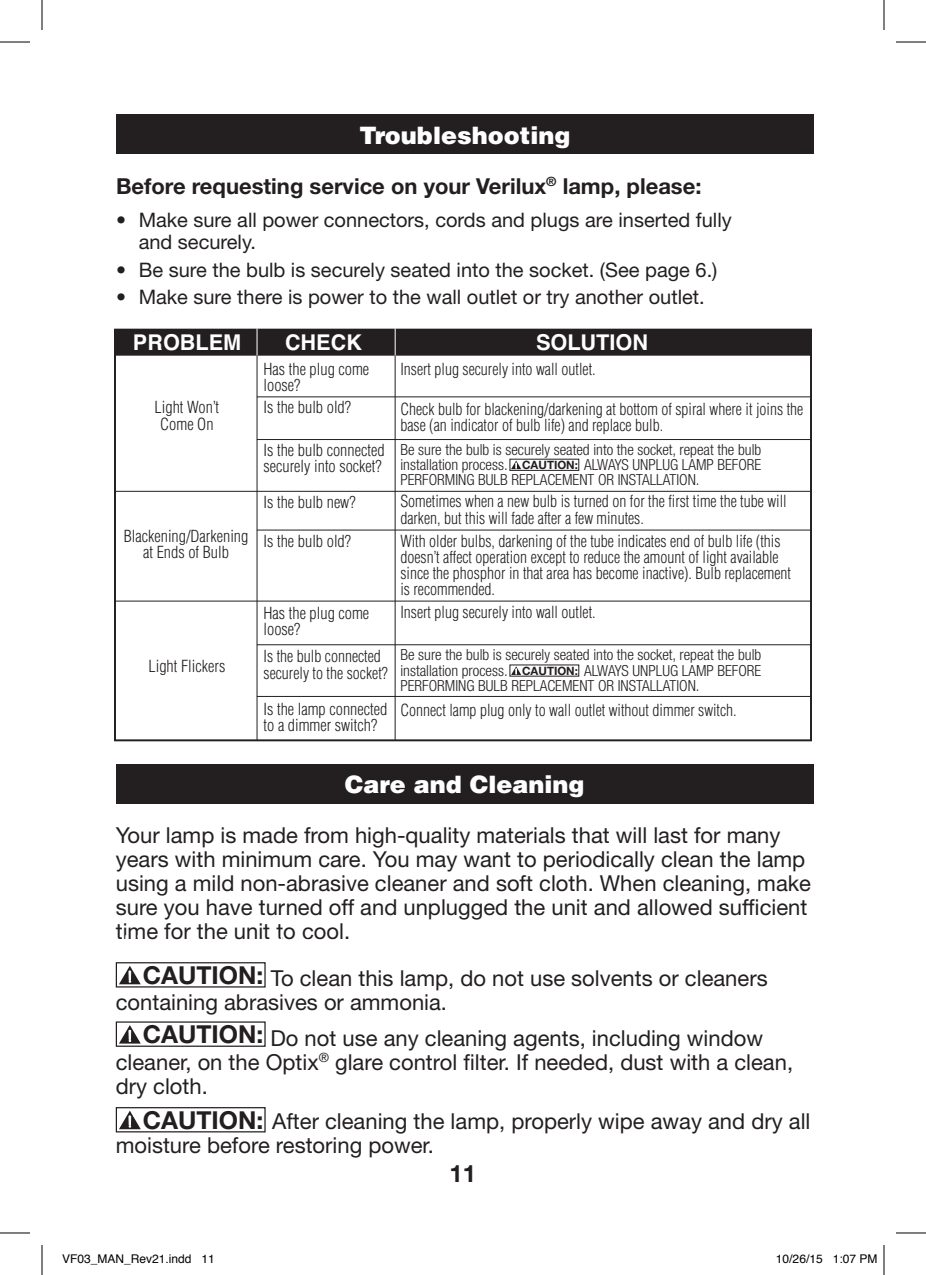
<style>
.page{position:relative;width:926px;height:1275px;background:#fff}
.page>*{position:absolute;margin:0;border:0;box-sizing:border-box;transform-origin:0 0}
.t1{font:700 24.8px "Helvetica Neue LT Std";color:#231f20}
.t2{font:900 24px "Helvetica";color:#fff}
.t3{font:700 24px "Helvetica Neue LT Std";color:#231f20}
.t4{font:22px/24px "Helvetica Neue LT Std";color:#231f20}
.t5{font:700 22px "Helvetica Neue LT Std";color:#231f20}
.t6{font:700 21.6px "Helvetica";color:#fff}
.t7{font:20px/22px "Helvetica Neue LT Std";color:#231f20}
.t8{font:300 condensed 16.2px/16.2px "Helvetica";color:#231f20}
.t9{font:300 condensed 15.2px/15.2px "Helvetica Neue";color:#231f20}
.t10{font:12px "Helvetica";color:#000}
.t11{font:700 11.4px "Helvetica Neue LT Std";color:#231f20}
</style>
<div class="page">
<div style="left:116px;top:763px;width:698px;height:40px;background:#231f20"></div>
<div style="left:116px;top:962px;width:150px;height:25px;border:1px solid #231f20"></div>
<svg style="left:119px;top:966px;width:22px;height:18px"></svg>
<svg style="left:119px;top:1025px;width:22px;height:18px"></svg>
<div style="left:116px;top:1107px;width:150px;height:25px;border:1px solid #231f20"></div>
<svg style="left:119px;top:1110px;width:22px;height:19px"></svg>
<div style="left:116px;top:114px;width:698px;height:40px;background:#231f20"></div>
<div style="left:115px;top:330px;width:696px;height:25px;background:#231f20"></div>
<div style="left:114px;top:329px;width:698px;height:27px;border:2px solid #231f20"></div>
<div style="left:114px;top:329px;width:698px;height:412px;border:2px solid #231f20"></div>
<hr style="left:257px;top:330px;width:1px;height:410px;background:#231f20">
<hr style="left:395px;top:330px;width:1px;height:410px;background:#231f20">
<hr style="left:115px;top:491px;width:696px;height:1px;background:#231f20">
<hr style="left:115px;top:600px;width:696px;height:1px;background:#231f20">
<hr style="left:257px;top:396px;width:554px;height:1px;background:#231f20">
<hr style="left:257px;top:439px;width:554px;height:1px;background:#231f20">
<hr style="left:257px;top:644px;width:554px;height:1px;background:#231f20">
<hr style="left:257px;top:696px;width:554px;height:1px;background:#231f20">
<hr style="left:257px;top:529px;width:554px;height:1px;background:#231f20">
<svg style="left:257px;top:328px;width:1px;height:27px"></svg>
<svg style="left:395px;top:328px;width:1px;height:27px"></svg>
<svg style="left:511px;top:666px;width:10px;height:9px"></svg>
<div style="left:510px;top:459px;width:69px;height:12px;border:1px solid #231f20"></div>
<svg style="left:511px;top:460px;width:10px;height:9px"></svg>
<hr style="left:0;top:42px;width:30px;height:1px;background:#000">
<hr style="left:896px;top:42px;width:30px;height:1px;background:#000">
<hr style="left:0;top:1232px;width:30px;height:1px;background:#000">
<hr style="left:896px;top:1232px;width:30px;height:1px;background:#000">
<hr style="left:42px;top:0;width:1px;height:30px;background:#000">
<hr style="left:42px;top:1245px;width:1px;height:30px;background:#000">
<hr style="left:884px;top:0;width:1px;height:30px;background:#000">
<hr style="left:884px;top:1245px;width:1px;height:30px;background:#000">
<h2 class="t2" style="left:360px;top:119px;width:212px">Troubleshooting</h2>
<h3 class="t5" style="left:116px;top:172px;width:587px">Before requesting service on your Verilux<sup>®</sup> lamp, please:</h3>
<p class="t7" style="left:139px;top:208px;width:595px;text-indent:-23px">• Make sure all power connectors, cords and plugs are inserted fully and securely.</p>
<p class="t7" style="left:116px;top:258px;width:603px">• Be sure the bulb is securely seated into the socket. (See page 6.)</p>
<p class="t7" style="left:116px;top:286px;width:590px">• Make sure there is power to the wall outlet or try another outlet.</p>
<h3 class="t6" style="left:133px;top:325px;width:110px">PROBLEM</h3>
<h3 class="t6" style="left:285px;top:325px;width:79px">CHECK</h3>
<h3 class="t6" style="left:536px;top:325px;width:114px">SOLUTION</h3>
<p class="t8" style="left:155px;top:399px;width:66px;text-align:center">Light Won’t<br>Come On</p>
<p class="t8" style="left:124px;top:528px;width:126px;text-align:center">Blackening/Darkening at Ends of Bulb</p>
<p class="t8" style="left:149px;top:657px;width:78px">Light Flickers</p>
<p class="t8" style="left:264px;top:360px;width:107px">Has the plug come loose?</p>
<p class="t8" style="left:264px;top:398px;width:89px">Is the bulb old?</p>
<p class="t8" style="left:264px;top:442px;width:122px">Is the bulb connected securely into socket?</p>
<p class="t8" style="left:264px;top:493px;width:94px">Is the bulb new?</p>
<p class="t8" style="left:264px;top:533px;width:89px">Is the bulb old?</p>
<p class="t8" style="left:264px;top:604px;width:107px">Has the plug come loose?</p>
<p class="t8" style="left:264px;top:648px;width:126px">Is the bulb connected securely to the socket?</p>
<p class="t8" style="left:264px;top:701px;width:125px">Is the lamp connected to a dimmer switch?</p>
<p class="t8" style="left:400px;top:360px;width:197px">Insert plug securely into wall outlet.</p>
<p class="t8" style="left:400px;top:401px;width:404px">Check bulb for blackening/darkening at bottom of spiral where it joins the base (an indicator of bulb life) and replace bulb.</p>
<p class="t9" style="left:400px;top:441px;width:362px">Be sure the bulb is securely seated into the socket, repeat the bulb installation process.</p>
<p class="t9" style="left:400px;top:457px;width:362px;text-indent:184px">ALWAYS UNPLUG LAMP BEFORE<br>PERFORMING BULB REPLACEMENT OR INSTALLATION.</p>
<p class="t11" style="left:522px;top:458px;width:57px">CAUTION:</p>
<p class="t8" style="left:400px;top:493px;width:388px">Sometimes when a new bulb is turned on for the first time the tube will darken, but this will fade after a few minutes.</p>
<p class="t8" style="left:400px;top:532px;width:392px">With older bulbs, darkening of the tube indicates end of bulb life (this doesn’t affect operation except to reduce the amount of light available since the phosphor in that area has become inactive). Bulb replacement is recommended.</p>
<p class="t8" style="left:400px;top:604px;width:197px">Insert plug securely into wall outlet.</p>
<p class="t9" style="left:400px;top:647px;width:362px">Be sure the bulb is securely seated into the socket, repeat the bulb installation process.</p>
<p class="t9" style="left:400px;top:662px;width:362px;text-indent:184px">ALWAYS UNPLUG LAMP BEFORE<br>PERFORMING BULB REPLACEMENT OR INSTALLATION.</p>
<p class="t11" style="left:522px;top:664px;width:57px">CAUTION:</p>
<p class="t8" style="left:400px;top:701px;width:338px">Connect lamp plug only to wall outlet without dimmer switch.</p>
<h2 class="t2" style="left:345px;top:769px;width:241px">Care and Cleaning</h2>
<p class="t4" style="left:116px;top:823px;width:697px">Your lamp is made from high-quality materials that will last for many years with minimum care. You may want to periodically clean the lamp using a mild non-abrasive cleaner and soft cloth. When cleaning, make sure you have turned off and unplugged the unit and allowed sufficient time for the unit to cool.</p>
<h3 class="t4" style="left:116px;top:966px;width:653px;text-indent:155px">To clean this lamp, do not use solvents or cleaners containing abrasives or ammonia.</h3>
<h3 class="t4" style="left:116px;top:1025px;width:679px;text-indent:155px">Do not use any cleaning agents, including window cleaner, on the Optix<sup>®</sup> glare control filter. If needed, dust with a clean, dry cloth.</h3>
<h3 class="t4" style="left:116px;top:1109px;width:696px;text-indent:156px">After cleaning the lamp, properly wipe away and dry all moisture before restoring power.</h3>
<h1 class="t1" style="left:143px;top:960px;width:122px">CAUTION:</h1>
<h1 class="t1" style="left:143px;top:1019px;width:122px">CAUTION:</h1>
<h1 class="t1" style="left:143px;top:1104px;width:122px">CAUTION:</h1>
<h2 class="t3" style="left:450px;top:1158px;width:28px">11</h2>
<p class="t10" style="left:62px;top:1249px;width:154px">VF03_MAN_Rev21.indd 11</p>
<p class="t10" style="left:776px;top:1249px;width:103px">10/26/15 1:07 PM</p>
</div>
